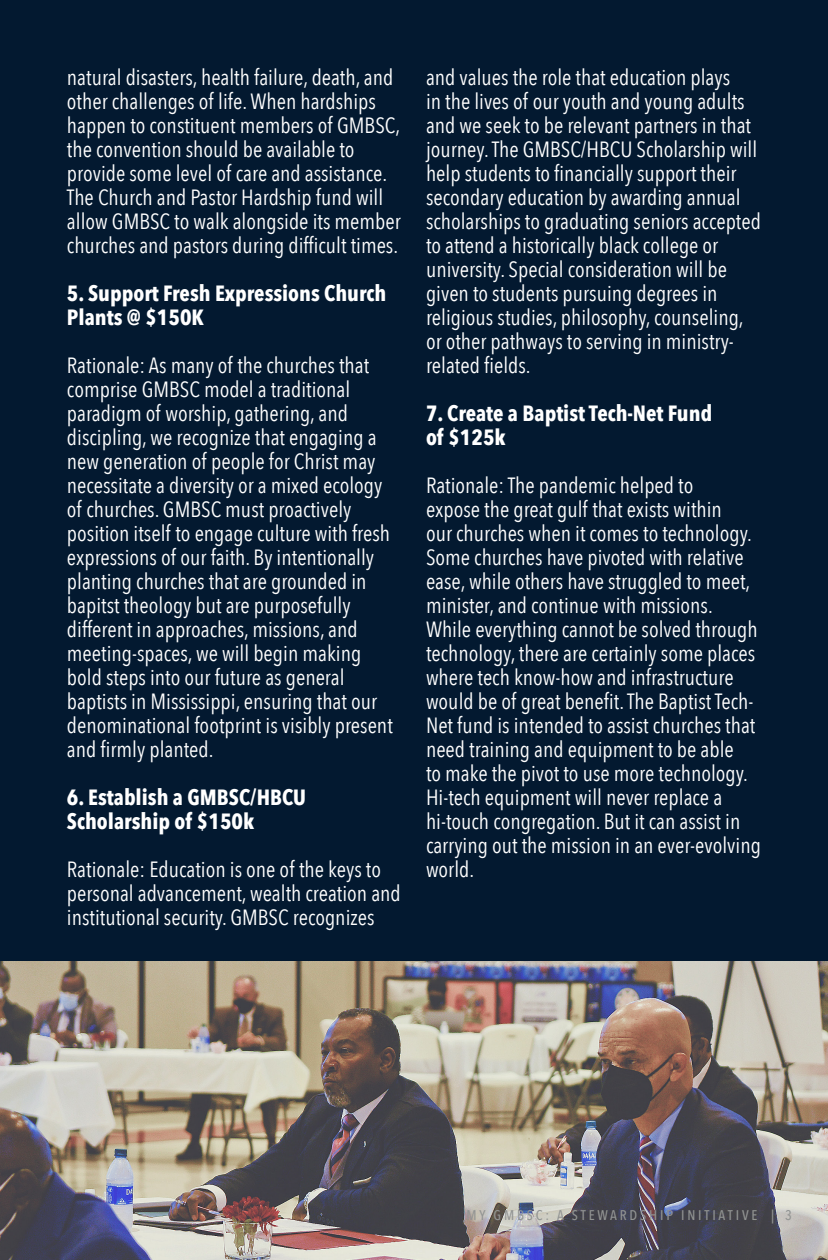
<style>
.page{position:relative;width:828px;height:1260px;background:#031930}
.page>*{position:absolute;margin:0;border:0;box-sizing:border-box;transform-origin:0 0}
.t1{font:22px/24px "Avenir Next Condensed";color:#fff}
.t2{font:700 22px/24px "Avenir Next Condensed";color:#fff}
.t3{font:500 14px "Avenir Next Condensed";letter-spacing:.2em;color:#929493}
</style>
<div class="page">
<img style="left:0;top:962px;width:828px;height:298px">
<p class="t1" style="left:67px;top:65px;width:335px">natural disasters, health failure, death, and other challenges of life. When hardships happen to constituent members of GMBSC, the convention should be available to provide some level of care and assistance.<br>The Church and Pastor Hardship fund will allow GMBSC to walk alongside its member churches and pastors during difficult times.</p>
<p class="t2" style="left:67px;top:282px;width:321px">5. Support Fresh Expressions Church<br>Plants @ $150K</p>
<p class="t1" style="left:67px;top:353px;width:327px">Rationale: As many of the churches that comprise GMBSC model a traditional paradigm of worship, gathering, and discipling, we recognize that engaging a new generation of people for Christ may necessitate a diversity or a mixed ecology of churches. GMBSC must proactively position itself to engage culture with fresh expressions of our faith. By intentionally planting churches that are grounded in bapitst theology but are purposefully different in approaches, missions, and meeting-spaces, we will begin making bold steps into our future as general baptists in Mississippi, ensuring that our denominational footprint is visibly present and firmly planted.</p>
<p class="t2" style="left:67px;top:786px;width:241px">6. Establish a GMBSC/HBCU<br>Scholarship of $150k</p>
<p class="t1" style="left:67px;top:857px;width:335px">Rationale: Education is one of the keys to personal advancement, wealth creation and institutional security. GMBSC recognizes</p>
<p class="t1" style="left:426px;top:65px;width:337px">and values the role that education plays<br>in the lives of our youth and young adults and we seek to be relevant partners in that journey. The GMBSC/HBCU Scholarship will help students to financially support their secondary education by awarding annual scholarships to graduating seniors accepted to attend a historically black college or university. Special consideration will be given to students pursuing degrees in religious studies, philosophy, counseling, or other pathways to serving in ministry&shy;related fields.</p>
<p class="t2" style="left:426px;top:402px;width:288px">7. Create a Baptist Tech-Net Fund</p>
<p class="t2" style="left:426px;top:426px;width:81px">of $125k</p>
<p class="t1" style="left:426px;top:473px;width:337px">Rationale: The pandemic helped to<br>expose the great gulf that exists within<br>our churches when it comes to technology.<br>Some churches have pivoted with relative ease, while others have struggled to meet, minister, and continue with missions.<br>While everything cannot be solved through technology, there are certainly some places where tech know-how and infrastructure would be of great benefit. The Baptist Tech-Net fund is intended to assist churches that need training and equipment to be able<br>to make the pivot to use more technology.<br>Hi-tech equipment will never replace a hi-touch congregation. But it can assist in carrying out the mission in an ever-evolving world.</p>
<p class="t3" style="left:467px;top:1207px;width:327px">MY GMBSC: A STEWARDSHIP INITIATIVE | 3</p>
</div>
